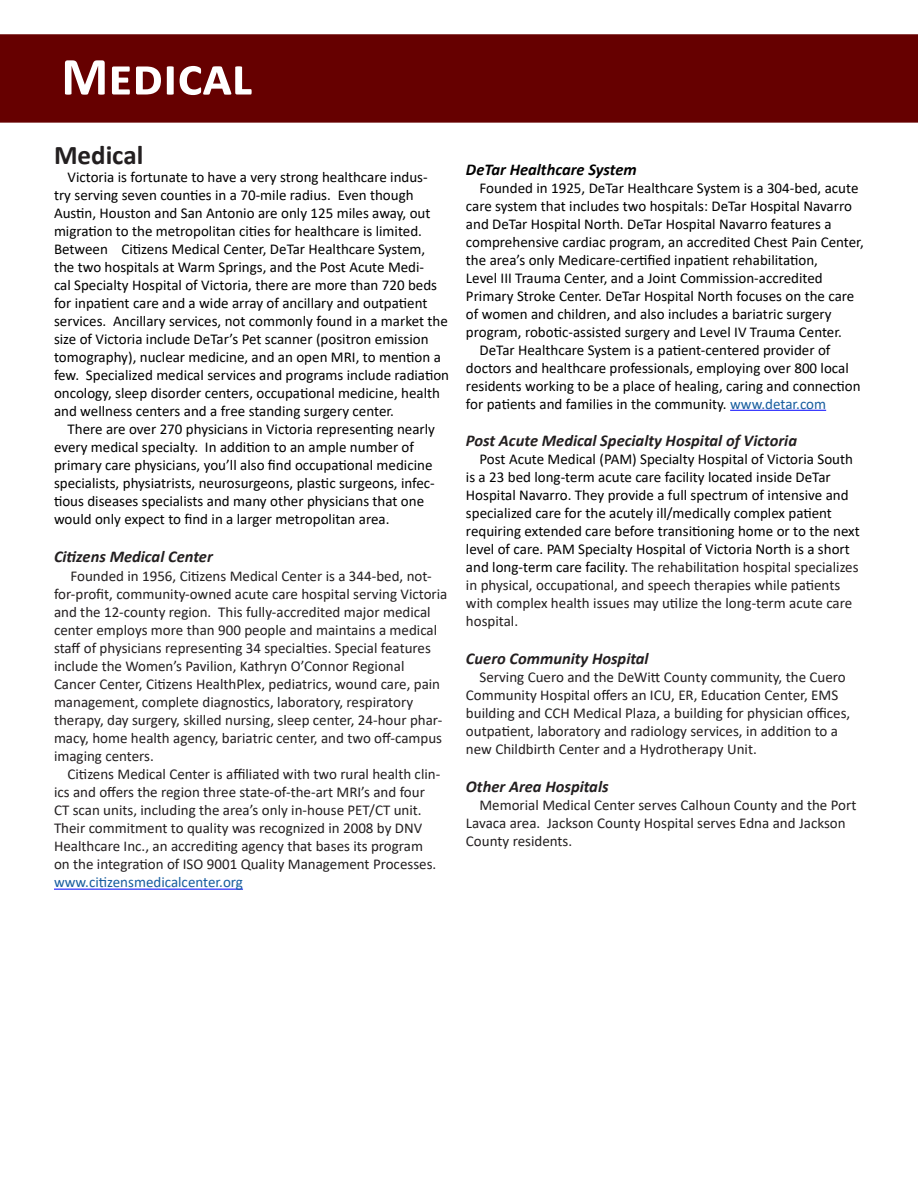
<style>
.page{position:relative;width:918px;height:1188px;background:#fff}
.page>*{position:absolute;margin:0;border:0;box-sizing:border-box;transform-origin:0 0}
.t1{font:700 54px "Calibri";color:#fff}
.t2{font:700 27px "Calibri";color:#231f20}
.t3{font:italic 700 16.5px "Calibri";color:#231f20}
.heading_1{font:italic 700 16.5px "Calibri";color:#000}
.t4{font:15px/18px "Calibri";color:#000}
.t5{font:15px/18px "Calibri";color:#231f20}
.s1{color:#175d9e}
.s2{color:#231f20}
</style>
<div class="page">
<hr style="left:54px;top:889px;width:189px;height:1px;background:#00f">
<div style="left:1px;top:35px;width:916px;height:87px;background:#600"></div>
<div style="left:0;top:34px;width:918px;height:89px;border:2px solid #600"></div>
<hr style="left:730px;top:410px;width:96px;height:1px;background:#00f">
<p class="t1" style="left:61px;top:38px;width:192px">Medical</p>
<p class="t2" style="left:54px;top:136px;width:91px">Medical</p>
<p class="t4" style="left:54px;top:167px;width:397px;text-indent:14px">Victoria is fortunate to have a very strong healthcare indus-<br>try serving seven counties in a 70-mile radius. Even though Austin, Houston and San Antonio are only 125 miles away, out migration to the metropolitan cities for healthcare is limited.<br>Between Citizens Medical Center, DeTar Healthcare System, the two hospitals at Warm Springs, and the Post Acute Medi-<br>cal Specialty Hospital of Victoria, there are more than 720 beds for inpatient care and a wide array of ancillary and outpatient services. Ancillary services, not commonly found in a market the size of Victoria include DeTar’s Pet scanner (positron emission tomography), nuclear medicine, and an open MRI, to mention a few. Specialized medical services and programs include radiation oncology, sleep disorder centers, occupational medicine, health and wellness centers and a free standing surgery center.</p>
<p class="t4" style="left:54px;top:419px;width:383px;text-indent:14px">There are over 270 physicians in Victoria representing nearly every medical specialty. In addition to an ample number of primary care physicians, you’ll also find occupational medicine specialists, physiatrists, neurosurgeons, plastic surgeons, infec&shy;tious diseases specialists and many other physicians that one would only expect to find in a larger metropolitan area.</p>
<p class="t3" style="left:54px;top:544px;width:160px">Citizens Medical Center</p>
<p class="t5" style="left:54px;top:567px;width:395px;text-indent:16px">Founded in 1956, Citizens Medical Center is a 344-bed, not&shy;for-profit, community-owned acute care hospital serving Victoria and the 12-county region. This fully-accredited major medical center employs more than 900 people and maintains a medical staff of physicians representing 34 specialties. Special features include the Women’s Pavilion, Kathryn O’Connor Regional Cancer Center, Citizens HealthPlex, pediatrics, wound care, pain management, complete diagnostics, laboratory, respiratory therapy, day surgery, skilled nursing, sleep center, 24-hour phar&shy;macy, home health agency, bariatric center, and two off-campus imaging centers.</p>
<p class="t5" style="left:54px;top:765px;width:388px;text-indent:14px">Citizens Medical Center is affiliated with two rural health clin&shy;ics and offers the region three state-of-the-art MRI’s and four CT scan units, including the area’s only in-house PET/CT unit.<br>Their commitment to quality was recognized in 2008 by DNV Healthcare Inc., an accrediting agency that bases its program on the integration of ISO 9001 Quality Management Processes. <span class="s1">www.citizensmedicalcenter.org</span></p>
<p class="heading_1" style="left:466px;top:157px;width:172px">DeTar Healthcare System</p>
<p class="t4" style="left:479px;top:178px;width:381px">Founded in 1925, DeTar Healthcare System is a 304-bed, acute</p>
<p class="t4" style="left:466px;top:196px;width:387px">care system that includes two hospitals: DeTar Hospital Navarro</p>
<p class="t4" style="left:466px;top:214px;width:367px">and DeTar Hospital North. DeTar Hospital Navarro features a</p>
<p class="t4" style="left:466px;top:232px;width:399px">comprehensive cardiac program, an accredited Chest Pain Center,</p>
<p class="t4" style="left:466px;top:250px;width:354px">the area’s only Medicare-certified inpatient rehabilitation,</p>
<p class="t4" style="left:466px;top:268px;width:358px">Level III Trauma Center, and a Joint Commission-accredited</p>
<p class="t4" style="left:466px;top:286px;width:390px">Primary Stroke Center. DeTar Hospital North focuses on the care</p>
<p class="t4" style="left:466px;top:304px;width:367px">of women and children, and also includes a bariatric surgery</p>
<p class="t4" style="left:466px;top:322px;width:377px">program, robotic-assisted surgery and Level IV Trauma Center.</p>
<p class="t4" style="left:480px;top:340px;width:352px">DeTar Healthcare System is a patient-centered provider of</p>
<p class="t4" style="left:466px;top:358px;width:384px">doctors and healthcare professionals, employing over 800 local</p>
<p class="t4" style="left:466px;top:376px;width:396px">residents working to be a place of healing, caring and connection</p>
<p class="t4" style="left:466px;top:394px;width:362px">for patients and families in the community. <span class="s1">www.detar.com</span></p>
<p class="t3" style="left:466px;top:429px;width:333px">Post Acute Medical Specialty Hospital of Victoria</p>
<p class="t4" style="left:466px;top:450px;width:395px;text-indent:14px">Post Acute Medical (PAM) Specialty Hospital of Victoria South is a 23 bed long-term acute care facility located inside DeTar Hospital Navarro. They provide a full spectrum of intensive and specialized care for the acutely ill/medically complex patient requiring extended care before transitioning home or to the next level of care. PAM Specialty Hospital of Victoria North is a short and long-term care facility. <span class="s2">The rehabilitation hospital specializes in physical, occupational, and speech therapies while patients with complex health issues may utilize the long-term acute care hospital.</span></p>
<p class="t3" style="left:466px;top:647px;width:184px">Cuero Community Hospital</p>
<p class="t5" style="left:466px;top:668px;width:386px;text-indent:14px">Serving Cuero and the DeWitt County community, the Cuero Community Hospital offers an ICU, ER, Education Center, EMS building and CCH Medical Plaza, a building for physician offices, outpatient, laboratory and radiology services, in addition to a new Childbirth Center and a Hydrotherapy Unit.</p>
<p class="t3" style="left:466px;top:775px;width:144px">Other Area Hospitals</p>
<p class="t5" style="left:466px;top:796px;width:392px;text-indent:14px">Memorial Medical Center serves Calhoun County and the Port<br>Lavaca area. Jackson County Hospital serves Edna and Jackson<br>County residents.</p>
</div>
